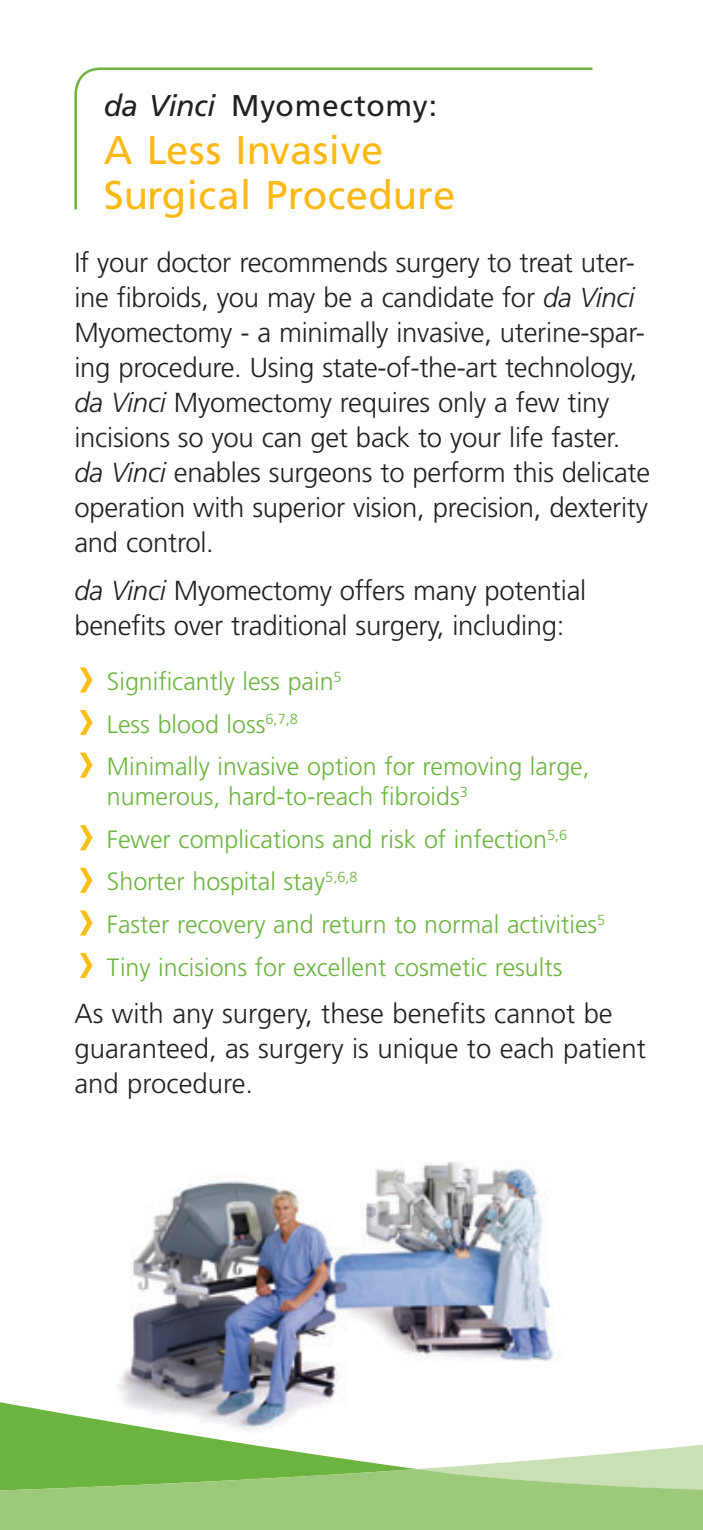
<style>
.page{position:relative;width:703px;height:1530px;background:#fff}
.page>*{position:absolute;margin:0;border:0;box-sizing:border-box;transform-origin:0 0}
.t1{font:40px/45px "Frutiger";letter-spacing:.01em;color:#fcb814}
.t2{font:30px "Frutiger";letter-spacing:.025em;color:#231f20}
.t3{font:300 27.5px/35px "Frutiger";letter-spacing:-.01em;color:#231f20}
.t4{font:300 25px/42.5px "Frutiger";color:#6cb43f}
.s1{font-style:italic}
</style>
<div class="page">
<img style="left:130px;top:1161px;width:405px;height:107px">
<img style="left:133px;top:1268px;width:283px;height:13px">
<img style="left:416px;top:1180px;width:129px;height:101px">
<svg style="left:0;top:1281px;width:702px;height:249px"></svg>
<svg style="left:80px;top:667px;width:12px;height:26px"></svg>
<svg style="left:80px;top:710px;width:12px;height:25px"></svg>
<svg style="left:80px;top:753px;width:12px;height:25px"></svg>
<svg style="left:80px;top:825px;width:12px;height:25px"></svg>
<svg style="left:80px;top:868px;width:12px;height:25px"></svg>
<svg style="left:80px;top:910px;width:12px;height:26px"></svg>
<svg style="left:80px;top:953px;width:12px;height:25px"></svg>
<svg style="left:74px;top:67px;width:519px;height:143px"></svg>
<p class="t2" style="left:104px;top:88px;width:335px"><span class="s1">da Vinci</span> Myomectomy:</p>
<h1 class="t1" style="left:104px;top:128px;width:353px">A Less Invasive<br>Surgical Procedure</h1>
<p class="t3" style="left:74px;top:245px;width:577px">If your doctor recommends surgery to treat uter&shy;ine fibroids, you may be a candidate for <span class="s1">da Vinci </span>Myomectomy - a minimally invasive, uterine-spar&shy;ing procedure. Using state-of-the-art technology, <span class="s1">da Vinci</span> Myomectomy requires only a few tiny incisions so you can get back to your life faster. <span class="s1">da Vinci</span> enables surgeons to perform this delicate operation with superior vision, precision, dexterity and control.</p>
<p class="t3" style="left:74px;top:573px;width:513px"><span class="s1">da Vinci</span> Myomectomy offers many potential benefits over traditional surgery, including:</p>
<p class="t4" style="left:107px;top:660px;width:484px">Significantly less pain<sup>5<br></sup>Less blood loss<sup>6,7,8<br></sup>Minimally invasive option for removing large,</p>
<p class="t4" style="left:107px;top:775px;width:499px">numerous, hard-to-reach fibroids<sup>3<br></sup>Fewer complications and risk of infection<sup>5,6<br></sup>Shorter hospital stay<sup>5,6,8<br></sup>Faster recovery and return to normal activities<sup>5<br></sup>Tiny incisions for excellent cosmetic results</p>
<p class="t3" style="left:74px;top:996px;width:572px">As with any surgery, these benefits cannot be guaranteed, as surgery is unique to each patient and procedure.</p>
</div>
